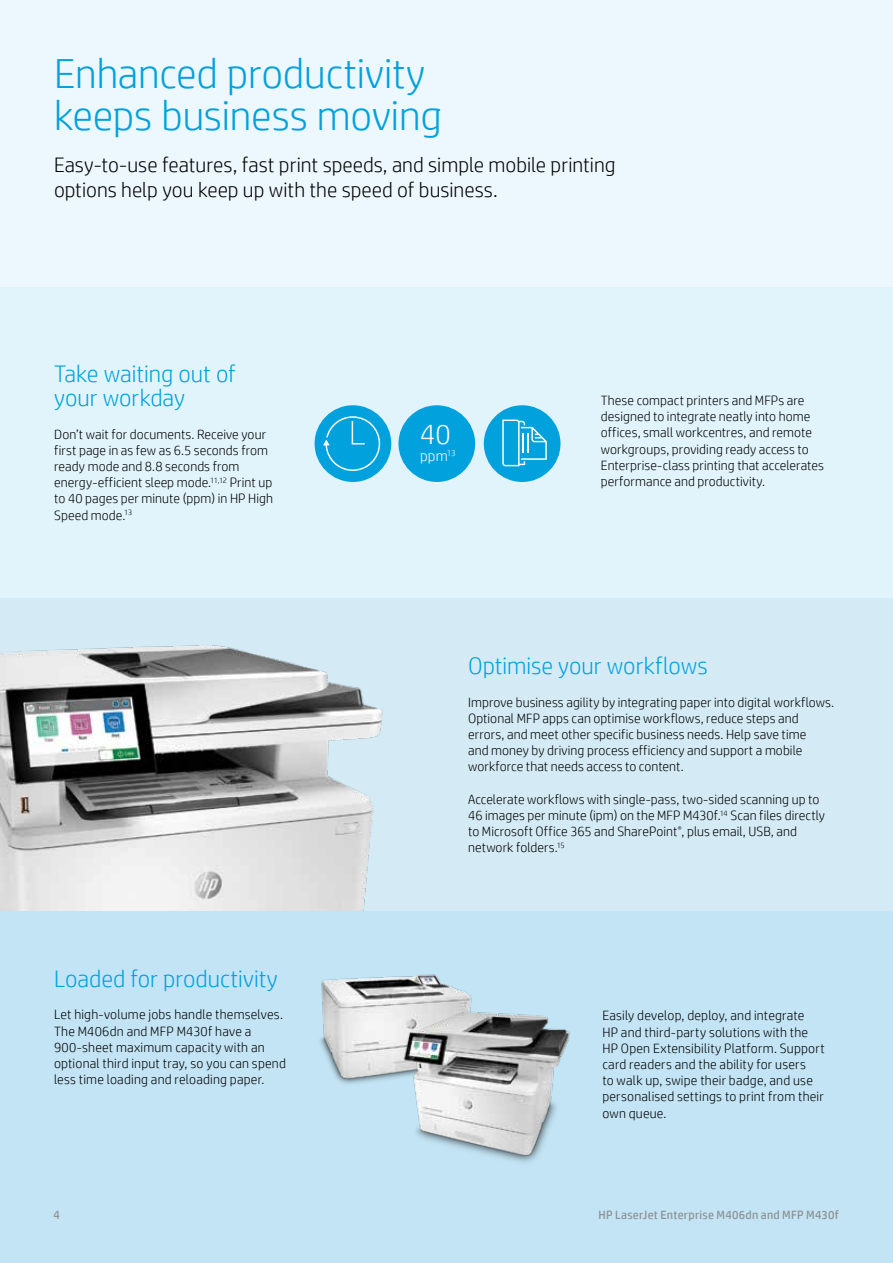
<style>
.page{position:relative;width:893px;height:1263px;background:#fff}
.page>*{position:absolute;margin:0;border:0;box-sizing:border-box;transform-origin:0 0}
.t1{font:300 42px/42px "HP Simplified";letter-spacing:-.005em;color:#00a1dd}
.t2{font:300 28.5px "HP Simplified";color:#fff}
.t3{font:300 24px/24px "HP Simplified";color:#00a1dd}
.t4{font:300 21px/25.2px "HP Simplified";color:#000}
.t5{font:300 15px "HP Simplified";color:#fff}
.t6{font:300 13.5px/16.2px "HP Simplified";letter-spacing:.005em;color:#000}
.t7{font:12px "HP Simplified";letter-spacing:.02em;color:#8c9194}
</style>
<div class="page">
<div style="left:0;top:891px;width:893px;height:372px;background:#c3e4f4"></div>
<div style="left:0;top:0;width:893px;height:299px;background:#edf8fe"></div>
<div style="left:0;top:287px;width:893px;height:334px;background:#e1f4fb"></div>
<div style="left:0;top:598px;width:893px;height:313px;background:#d4ebf6"></div>
<div style="left:484px;top:405px;width:76px;height:77px;background:#00a1dd;border-radius:50%"></div>
<div style="left:315px;top:405px;width:76px;height:77px;background:#00a1dd;border-radius:50%"></div>
<svg style="left:323px;top:416px;width:57px;height:55px"></svg>
<div style="left:398px;top:405px;width:77px;height:77px;background:#00a1dd;border-radius:50%"></div>
<svg style="left:502px;top:420px;width:45px;height:46px"></svg>
<img style="left:0;top:645px;width:383px;height:266px">
<img style="left:320px;top:974px;width:145px;height:110px">
<img style="left:397px;top:992px;width:173px;height:170px">
<h1 class="t1" style="left:54px;top:51px;width:389px">Enhanced productivity keeps business moving</h1>
<h3 class="t4" style="left:54px;top:151px;width:563px">Easy-to-use features, fast print speeds, and simple mobile printing options help you keep up with the speed of business.</h3>
<h3 class="t3" style="left:54px;top:361px;width:183px">Take waiting out of your workday</h3>
<p class="t6" style="left:54px;top:425px;width:220px">Don’t wait for documents. Receive your first page in as few as 6.5 seconds from ready mode and 8.8 seconds from energy-efficient sleep mode.<sup>11,12</sup> Print up to 40 pages per minute (ppm) in HP High Speed mode.<sup>13</sup></p>
<h3 class="t3" style="left:54px;top:966px;width:225px">Loaded for productivity</h3>
<p class="t6" style="left:54px;top:1006px;width:233px">Let high-volume jobs handle themselves.<br>The M406dn and MFP M430f have a 900-sheet maximum capacity with an optional third input tray, so you can spend less time loading and reloading paper.</p>
<h2 class="t2" style="left:420px;top:416px;width:32px">40</h2>
<p class="t5" style="left:420px;top:446px;width:37px">ppm<sup>13</sup></p>
<p class="t6" style="left:601px;top:392px;width:225px">These compact printers and MFPs are designed to integrate neatly into home offices, small workcentres, and remote workgroups, providing ready access to Enterprise-class printing that accelerates performance and productivity.</p>
<h3 class="t3" style="left:468px;top:653px;width:241px">Optimise your workflows</h3>
<p class="t6" style="left:468px;top:693px;width:368px">Improve business agility by integrating paper into digital workflows.<br>Optional MFP apps can optimise workflows, reduce steps and errors, and meet other specific business needs. Help save time<br>and money by driving process efficiency and support a mobile workforce that needs access to content.</p>
<p class="t6" style="left:468px;top:791px;width:358px">Accelerate workflows with single-pass, two‑sided scanning up to 46 images per minute (ipm) on the MFP M430f.<sup>14</sup> Scan files directly to Microsoft Office 365 and SharePoint<sup>®</sup>, plus email, USB, and network folders.<sup>15</sup></p>
<p class="t6" style="left:602px;top:1007px;width:224px">Easily develop, deploy, and integrate<br>HP and third-party solutions with the HP Open Extensibility Platform. Support card readers and the ability for users<br>to walk up, swipe their badge, and use personalised settings to print from their own queue.</p>
<p class="t7" style="left:53px;top:1207px;width:8px">4</p>
<p class="t7" style="left:598px;top:1207px;width:242px">HP LaserJet Enterprise M406dn and MFP M430f</p>
</div>
